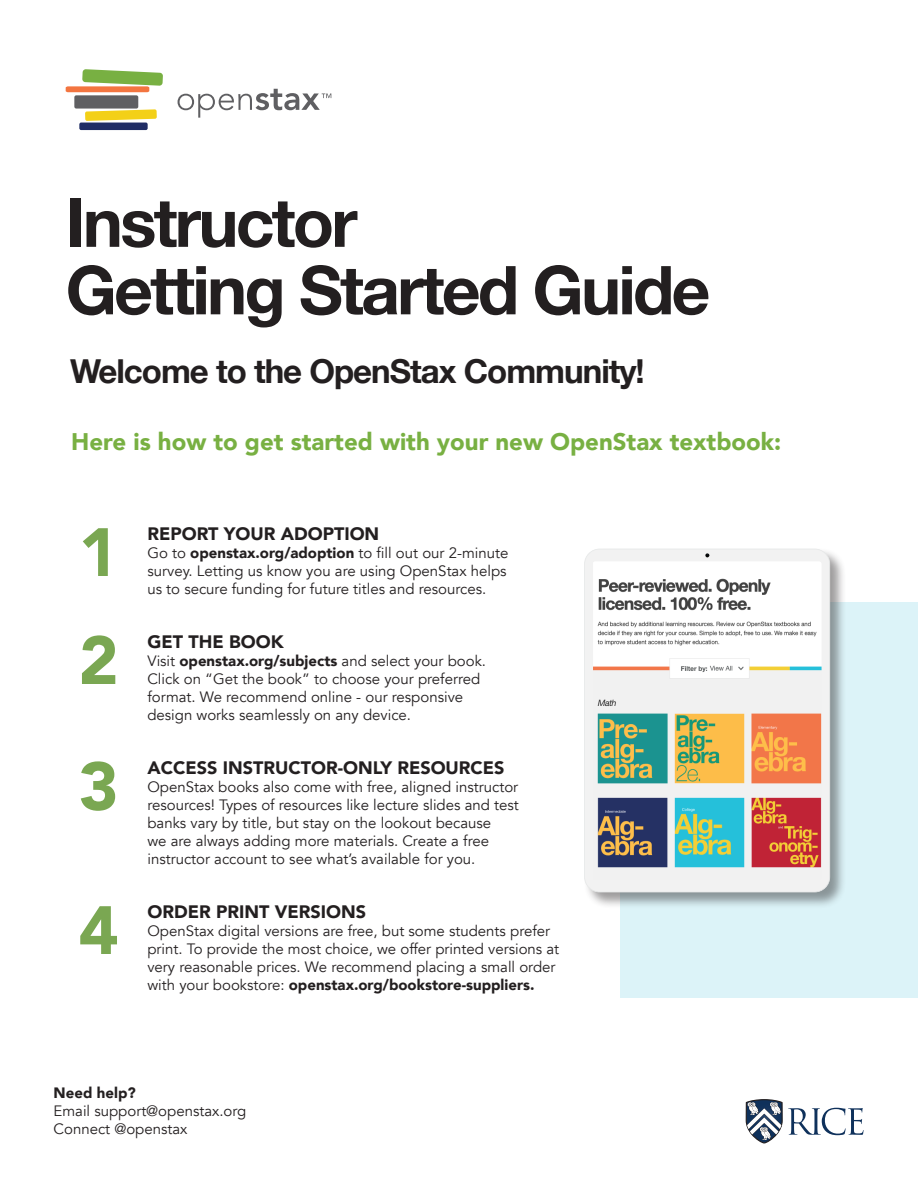
<style>
.page{position:relative;width:918px;height:1188px;background:#fff}
.page>*{position:absolute;margin:0;border:0;box-sizing:border-box;transform-origin:0 0}
.t1{font:700 67.5px/67.5px "Helvetica Neue";letter-spacing:-.04em;color:#231f20}
.Sub-Green{font:900 67.5px "Avenir";color:#7aa752}
.t2{font:700 33px "Helvetica Neue";letter-spacing:-.03em;color:#231f20}
.Sub-Green-2{font:900 24px "Avenir";color:#78b042}
.Body{font:900 18px "Avenir";color:#231f20}
.Sub-Green-3{font:900 18px "Avenir";color:#231f20}
.Body-2{font:15px/18px "Avenir";color:#231f20}
.Sub-Green-4{font:15px/18px "Avenir";color:#231f20;text-align:justify}
.s1{font-weight:900}
</style>
<div class="page">
<div style="left:74px;top:95px;width:64px;height:14px;background:#5f5f62;border-radius:2px"></div>
<svg style="left:85px;top:109px;width:72px;height:12px"></svg>
<div style="left:79px;top:123px;width:69px;height:7px;background:#202d65;border-radius:2px"></div>
<svg style="left:66px;top:69px;width:97px;height:23px"></svg>
<svg style="left:178px;top:89px;width:153px;height:29px"></svg>
<svg style="left:745px;top:1099px;width:119px;height:45px"></svg>
<div style="left:621px;top:603px;width:297px;height:395px;background:#dcf3f8"></div>
<div style="left:583px;top:548px;width:263px;height:361px;background:#231f20;opacity:.44"></div>
<svg style="left:584px;top:549px;width:246px;height:343px"></svg>
<svg style="left:705px;top:553px;width:4px;height:5px"></svg>
<img style="left:593px;top:561px;width:2px;height:319px">
<p class="t1" style="left:66px;top:191px;width:646px">Instructor<br>Getting Started Guide</p>
<p class="t2" style="left:70px;top:346px;width:576px">Welcome to the OpenStax Community!</p>
<p class="Sub-Green-2" style="left:71px;top:421px;width:711px">Here is how to get started with your new OpenStax textbook:</p>
<p class="Sub-Green" style="left:79px;top:495px;width:41px">1</p>
<p class="Sub-Green" style="left:79px;top:603px;width:41px">2</p>
<p class="Sub-Green" style="left:79px;top:729px;width:41px">3</p>
<p class="Sub-Green" style="left:79px;top:873px;width:41px">4</p>
<p class="Sub-Green-3" style="left:147px;top:518px;width:233px">REPORT YOUR ADOPTION</p>
<p class="Sub-Green-4" style="left:147px;top:544px;width:363px">Go to <span class="s1">openstax.org/adoption</span> to fill out our 2-minute survey. Letting us know you are using OpenStax helps us to secure funding for future titles and resources.</p>
<p class="Body" style="left:147px;top:626px;width:138px">GET THE BOOK</p>
<p class="Body-2" style="left:147px;top:652px;width:340px">Visit <span class="s1">openstax.org/subjects</span> and select your book.<br>Click on “Get the book” to choose your preferred format. We recommend online - our responsive design works seamlessly on any device.</p>
<p class="Body" style="left:147px;top:752px;width:359px">ACCESS INSTRUCTOR-ONLY RESOURCES</p>
<p class="Body-2" style="left:147px;top:778px;width:373px">OpenStax books also come with free, aligned instructor resources! Types of resources like lecture slides and test banks vary by title, but stay on the lookout because<br>we are always adding more materials. Create a free instructor account to see what’s available for you.</p>
<p class="Body" style="left:147px;top:896px;width:220px">ORDER PRINT VERSIONS</p>
<p class="Body-2" style="left:147px;top:922px;width:413px">OpenStax digital versions are free, but some students prefer print. To provide the most choice, we offer printed versions at very reasonable prices. We recommend placing a small order with your bookstore: <span class="s1">openstax.org/bookstore-suppliers.</span></p>
<p class="Sub-Green-4" style="left:54px;top:1084px;width:194px;text-align:left"><span class="s1">Need help?<br></span>Email support@openstax.org<br>Connect @openstax</p>
</div>
